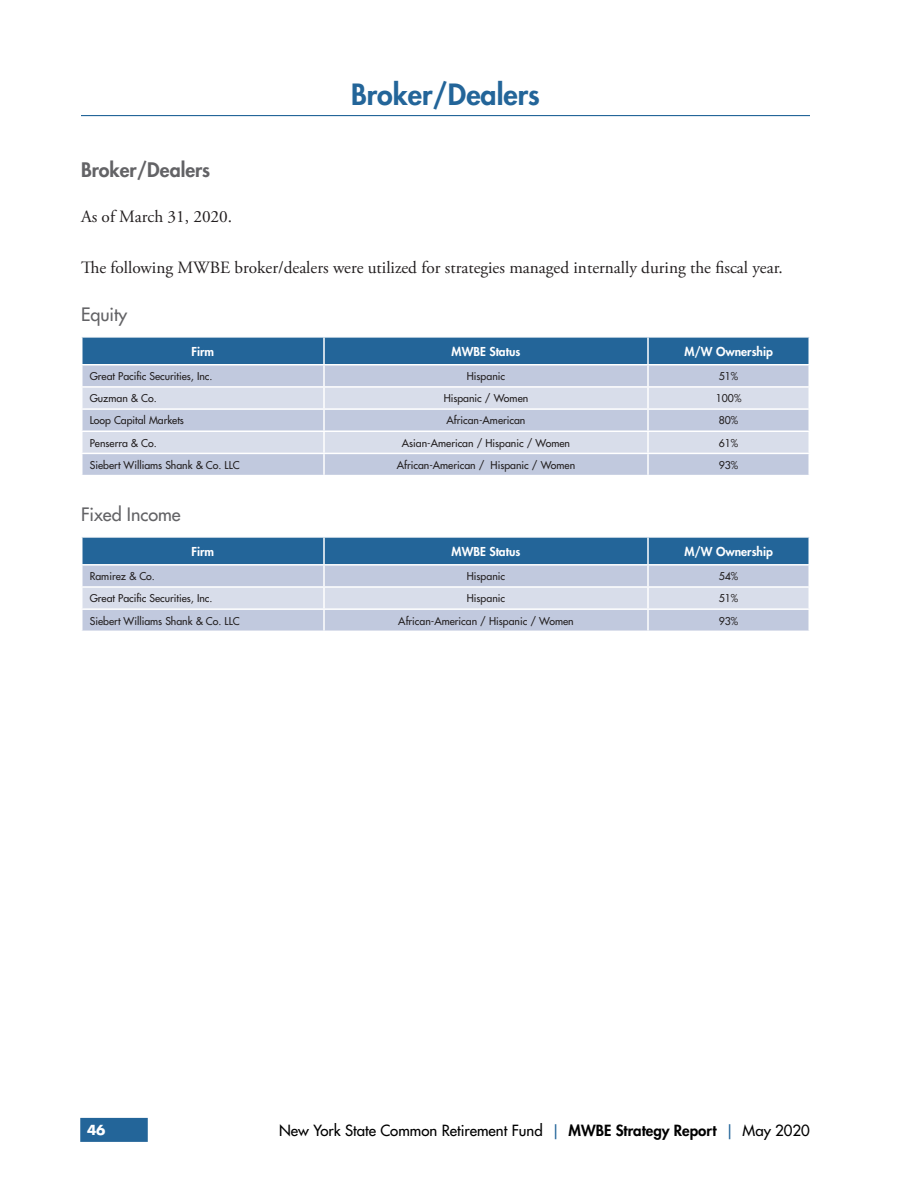
<style>
.page{position:relative;width:918px;height:1188px;background:#fff}
.page>*{position:absolute;margin:0;border:0;box-sizing:border-box;transform-origin:0 0}
.Asset_Class{font:800 28.5px "Futura Std";color:#236599}
.Subhead_1_-_left_ali{font:800 19.5px "Futura Std";color:#636366}
.Subhead_2{font:500 18px "Futura Std";color:#636366}
.Body_-_After_Subhead{font:17.25px "Adobe Garamond Pro";color:#231f20}
.t1{font:500 15px "Futura Std";color:#000}
.t2{font:700 13.5px "Futura Std";color:#fff}
.TH{font:800 12px "Futura Std";color:#fff}
.TD_-_Centered{font:500 10.5px "Futura Std";color:#231f20}
.TD_-_Left_Column{font:500 10.5px "Futura Std";color:#231f20}
.s1{color:#236599}
.s2{font-weight:800}
</style>
<div class="page">
<div style="left:80px;top:1118px;width:68px;height:24px;background:#236599"></div>
<hr style="left:81px;top:115px;width:729px;height:1px;background:#236599">
<svg style="left:81px;top:337px;width:728px;height:138px;background:#aabcd4"></svg>
<hr style="left:81px;top:386px;width:243px;height:2px;background:#fff">
<hr style="left:324px;top:386px;width:324px;height:2px;background:#fff">
<hr style="left:648px;top:386px;width:162px;height:2px;background:#fff">
<hr style="left:81px;top:408px;width:243px;height:2px;background:#fff">
<hr style="left:324px;top:408px;width:324px;height:2px;background:#fff">
<hr style="left:648px;top:408px;width:162px;height:2px;background:#fff">
<hr style="left:81px;top:430px;width:243px;height:2px;background:#fff">
<hr style="left:324px;top:430px;width:324px;height:2px;background:#fff">
<hr style="left:648px;top:430px;width:162px;height:2px;background:#fff">
<hr style="left:81px;top:453px;width:243px;height:1px;background:#fff">
<hr style="left:324px;top:453px;width:324px;height:1px;background:#fff">
<hr style="left:648px;top:453px;width:162px;height:1px;background:#fff">
<svg style="left:81px;top:537px;width:728px;height:94px;background:#9ab2cd"></svg>
<hr style="left:81px;top:586px;width:243px;height:2px;background:#fff">
<hr style="left:324px;top:586px;width:324px;height:2px;background:#fff">
<hr style="left:648px;top:586px;width:162px;height:2px;background:#fff">
<hr style="left:81px;top:608px;width:243px;height:2px;background:#fff">
<hr style="left:324px;top:608px;width:324px;height:2px;background:#fff">
<hr style="left:648px;top:608px;width:162px;height:2px;background:#fff">
<p class="Asset_Class" style="left:351px;top:76px;width:190px">Broker/Dealers</p>
<p class="Subhead_1_-_left_ali" style="left:81px;top:158px;width:131px">Broker/Dealers</p>
<p class="Body_-_After_Subhead" style="left:81px;top:206px;width:153px">As of March 31, 2020.</p>
<p class="Body_-_After_Subhead" style="left:81px;top:257px;width:703px">The following MWBE broker/dealers were utilized for strategies managed internally during the fiscal year.</p>
<p class="Subhead_2" style="left:81px;top:303px;width:48px">Equity</p>
<p class="TH" style="left:192px;top:344px;width:24px">Firm</p>
<p class="TH" style="left:452px;top:344px;width:70px">MWBE Status</p>
<p class="TH" style="left:684px;top:344px;width:90px">M/W Ownership</p>
<p class="TD_-_Left_Column" style="left:90px;top:370px;width:124px">Great Pacific Securities, Inc.</p>
<p class="TD_-_Centered" style="left:467px;top:370px;width:40px">Hispanic</p>
<p class="TD_-_Centered" style="left:719px;top:370px;width:21px">51%</p>
<p class="TD_-_Left_Column" style="left:90px;top:392px;width:69px">Guzman &amp; Co.</p>
<p class="TD_-_Centered" style="left:444px;top:392px;width:86px">Hispanic / Women</p>
<p class="TD_-_Centered" style="left:716px;top:392px;width:27px">100%</p>
<p class="TD_-_Left_Column" style="left:90px;top:414px;width:96px">Loop Capital Markets</p>
<p class="TD_-_Centered" style="left:447px;top:414px;width:80px">African-American</p>
<p class="TD_-_Centered" style="left:719px;top:414px;width:21px">80%</p>
<p class="TD_-_Left_Column" style="left:90px;top:436px;width:69px">Penserra &amp; Co.</p>
<p class="TD_-_Centered" style="left:402px;top:436px;width:170px">Asian-American / Hispanic / Women</p>
<p class="TD_-_Centered" style="left:719px;top:436px;width:21px">61%</p>
<p class="TD_-_Left_Column" style="left:90px;top:458px;width:151px">Siebert Williams Shank &amp; Co. LLC</p>
<p class="TD_-_Centered" style="left:397px;top:458px;width:180px">African-American / Hispanic / Women</p>
<p class="TD_-_Centered" style="left:719px;top:458px;width:21px">93%</p>
<p class="Subhead_2" style="left:81px;top:503px;width:101px">Fixed Income</p>
<p class="TH" style="left:192px;top:544px;width:24px">Firm</p>
<p class="TH" style="left:452px;top:544px;width:70px">MWBE Status</p>
<p class="TH" style="left:684px;top:544px;width:90px">M/W Ownership</p>
<p class="TD_-_Left_Column" style="left:90px;top:570px;width:67px">Ramirez &amp; Co.</p>
<p class="TD_-_Centered" style="left:467px;top:570px;width:40px">Hispanic</p>
<p class="TD_-_Centered" style="left:719px;top:570px;width:21px">54%</p>
<p class="TD_-_Left_Column" style="left:90px;top:592px;width:124px">Great Pacific Securities, Inc.</p>
<p class="TD_-_Centered" style="left:467px;top:592px;width:40px">Hispanic</p>
<p class="TD_-_Centered" style="left:719px;top:592px;width:21px">51%</p>
<p class="TD_-_Left_Column" style="left:90px;top:614px;width:151px">Siebert Williams Shank &amp; Co. LLC</p>
<p class="TD_-_Centered" style="left:398px;top:614px;width:177px">African-American / Hispanic / Women</p>
<p class="TD_-_Centered" style="left:719px;top:614px;width:21px">93%</p>
<p class="t2" style="left:87px;top:1121px;width:20px">46</p>
<h3 class="t1" style="left:279px;top:1121px;width:532px">New York State Common Retirement Fund <span class="s1">|</span> <span class="s2">MWBE Strategy Report</span> <span class="s1">|</span> May 2020</h3>
</div>
